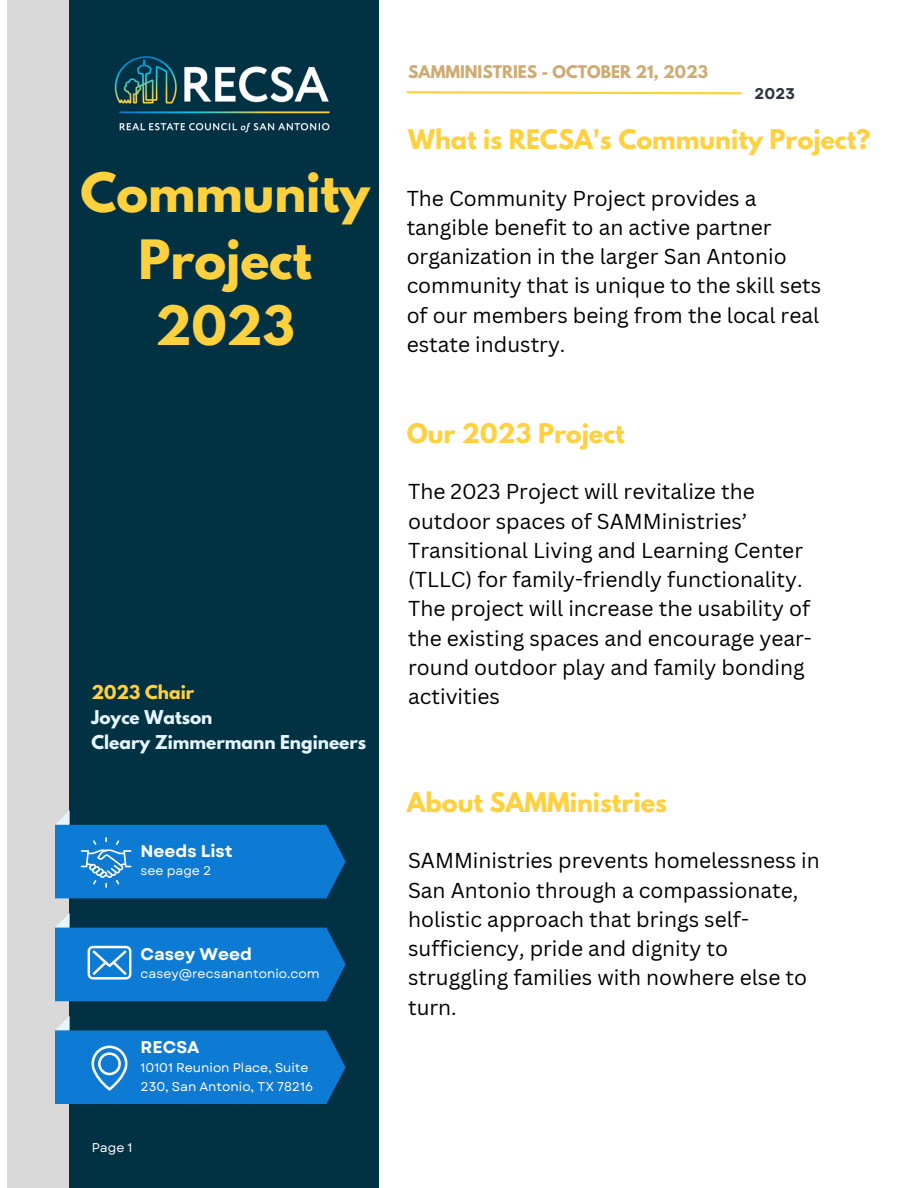
<style>
.page{position:relative;width:918px;height:1188px;background:#fff}
.page>*{position:absolute;margin:0;border:0;box-sizing:border-box;transform-origin:0 0}
.t1{font:700 48px "League Spartan";color:#ffd13e}
.t2{font:700 24px "League Spartan";color:#ffd13e}
.t3{font:21px/29.2px "Canva Sans";color:#000}
.t4{font:700 16.95px "League Spartan";color:#e6f6ff}
.t5{font:700 16.95px "Garet";color:#fff}
.t6{font:700 16.95px "League Spartan";color:#ffd13e}
.t7{font:700 15.45px "League Spartan";color:#cfab73}
.t8{font:700 15.45px "Garet";color:#2f363f}
.t9{font:12.75px/19px "Garet";color:#fff}
</style>
<div class="page">
<div style="left:7px;top:0;width:113px;height:1188px;background:#d9d9d9"></div>
<div style="left:70px;top:0;width:309px;height:1188px;background:#003244"></div>
<svg style="left:55px;top:913px;width:291px;height:88px"></svg>
<svg style="left:55px;top:1016px;width:291px;height:88px"></svg>
<svg style="left:406px;top:91px;width:336px;height:4px"></svg>
<img style="left:114px;top:56px;width:216px;height:77px">
<svg style="left:55px;top:810px;width:291px;height:88px"></svg>
<p class="t1" style="left:80px;top:169px;width:291px">Community</p>
<p class="t1" style="left:139px;top:235px;width:175px">Project</p>
<p class="t1" style="left:156px;top:302px;width:141px">2023</p>
<p class="t6" style="left:91px;top:684px;width:104px">2023 Chair</p>
<p class="t4" style="left:91px;top:709px;width:122px">Joyce Watson</p>
<p class="t4" style="left:91px;top:733px;width:276px">Cleary Zimmermann Engineers</p>
<p class="t5" style="left:141px;top:839px;width:94px">Needs List</p>
<p class="t9" style="left:141px;top:862px;width:72px">see page 2</p>
<p class="t5" style="left:141px;top:942px;width:113px">Casey Weed</p>
<p class="t9" style="left:141px;top:964px;width:181px">casey@recsanantonio.com</p>
<p class="t5" style="left:141px;top:1035px;width:61px">RECSA</p>
<p class="t9" style="left:141px;top:1058px;width:174px">10101 Reunion Place, Suite<br>230, San Antonio, TX 78216</p>
<p class="t9" style="left:92px;top:1138px;width:42px">Page 1</p>
<p class="t7" style="left:408px;top:64px;width:301px">SAMMINISTRIES - OCTOBER 21, 2023</p>
<p class="t8" style="left:755px;top:82px;width:42px">2023</p>
<p class="t2" style="left:408px;top:128px;width:464px">What is RECSA's Community Project?</p>
<p class="t3" style="left:407px;top:183px;width:416px">The Community Project provides a tangible benefit to an active partner organization in the larger San Antonio community that is unique to the skill sets of our members being from the local real estate industry.</p>
<p class="t2" style="left:407px;top:421px;width:220px">Our 2023 Project</p>
<p class="t3" style="left:408px;top:476px;width:405px">The 2023 Project will revitalize the outdoor spaces of SAMMinistries’ Transitional Living and Learning Center (TLLC) for family-friendly functionality.<br>The project will increase the usability of the existing spaces and encourage year&shy;round outdoor play and family bonding activities</p>
<p class="t2" style="left:407px;top:790px;width:262px">About SAMMinistries</p>
<p class="t3" style="left:408px;top:845px;width:413px">SAMMinistries prevents homelessness in<br>San Antonio through a compassionate, holistic approach that brings self&shy;sufficiency, pride and dignity to struggling families with nowhere else to turn.</p>
</div>
